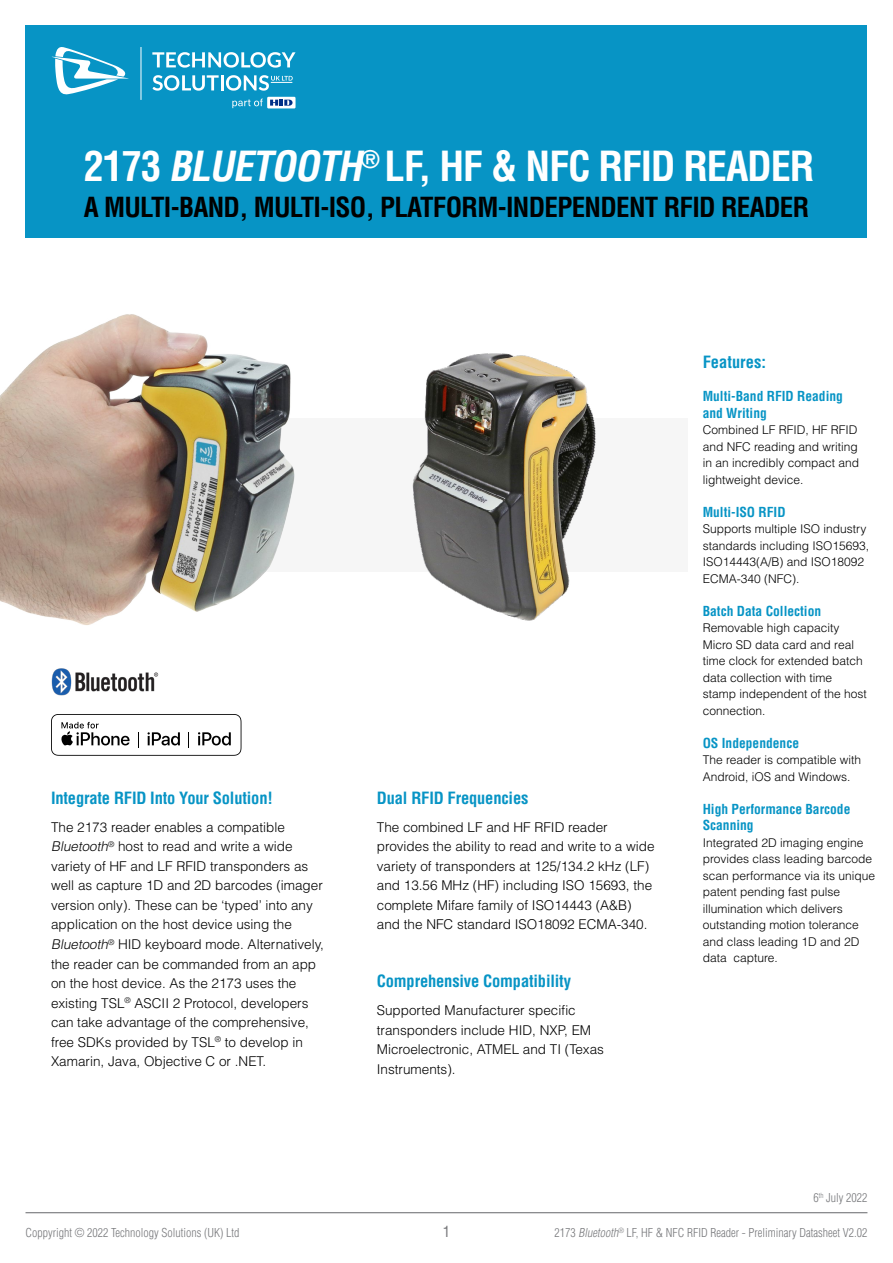
<style>
.page{position:relative;width:893px;height:1263px;background:#fff}
.page>*{position:absolute;margin:0;border:0;box-sizing:border-box;transform-origin:0 0}
.t1{font:700 condensed 40.5px "Helvetica LT Std";letter-spacing:-.03em;color:#fff}
.t2{font:700 condensed 27px "Helvetica LT Std";letter-spacing:-.025em;color:#000}
.t3{font:700 condensed 16.5px "Helvetica LT Std";letter-spacing:-.01em;color:#0794c5}
.t4{font:condensed 15px "Helvetica LT Std";color:#77787b}
.t5{font:300 13.5px/19.5px "Helvetica LT Std";color:#000}
.t6{font:700 condensed 13.5px/16.5px "Helvetica LT Std";color:#0794c5}
.t7{font:300 12px/16.5px "Helvetica LT Std";color:#000}
.t8{font:300 condensed 12px "Helvetica LT Std";color:#77787b}
.s1{font-style:italic}
</style>
<div class="page">
<hr style="left:26px;top:1212px;width:841px;height:1px;background:#77787b">
<div style="left:26px;top:26px;width:841px;height:212px;background:#0794c5"></div>
<svg style="left:267px;top:97px;width:29px;height:11px"></svg>
<svg style="left:270px;top:100px;width:23px;height:6px"></svg>
<svg style="left:232px;top:99px;width:31px;height:9px"></svg>
<svg style="left:52px;top:47px;width:77px;height:48px"></svg>
<svg style="left:152px;top:52px;width:144px;height:16px"></svg>
<hr style="left:141px;top:47px;width:1px;height:53px;background:#fff">
<svg style="left:153px;top:75px;width:140px;height:16px"></svg>
<div style="left:0;top:419px;width:688px;height:153px;background:#f6f6f6"></div>
<img style="left:412px;top:353px;width:184px;height:268px">
<img style="left:0;top:314px;width:295px;height:311px">
<img style="left:51px;top:668px;width:108px;height:28px">
<svg style="left:51px;top:714px;width:190px;height:42px"></svg>
<h1 class="t1" style="left:84px;top:141px;width:732px">2173 <span class="s1">BLUETOOTH</span><sup>®</sup> LF, HF &amp; NFC RFID READER</h1>
<h2 class="t2" style="left:84px;top:190px;width:727px">A MULTI-BAND, MULTI-ISO, PLATFORM-INDEPENDENT RFID READER</h2>
<p class="t3" style="left:51px;top:788px;width:223px">Integrate RFID Into Your Solution!</p>
<p class="t5" style="left:51px;top:817px;width:274px">The 2173 reader enables a compatible <span class="s1">Bluetooth</span><sup>®</sup> host to read and write a wide variety of HF and LF RFID transponders as well as capture 1D and 2D barcodes (imager version only). These can be ‘typed’ into any application on the host device using the <span class="s1">Bluetooth</span><sup>®</sup> HID keyboard mode. Alternatively, the reader can be commanded from an app on the host device. As the 2173 uses the existing TSL<sup>®</sup> ASCII 2 Protocol, developers can take advantage of the comprehensive, free SDKs provided by TSL<sup>®</sup> to develop in Xamarin, Java, Objective C or .NET.</p>
<p class="t3" style="left:377px;top:788px;width:153px">Dual RFID Frequencies</p>
<p class="t5" style="left:377px;top:817px;width:279px">The combined LF and HF RFID reader provides the ability to read and write to a wide variety of transponders at 125/134.2 kHz (LF) and 13.56 MHz (HF) including ISO 15693, the complete Mifare family of ISO14443 (A&amp;B) and the NFC standard ISO18092 ECMA-340.</p>
<p class="t3" style="left:377px;top:971px;width:196px">Comprehensive Compatibility</p>
<p class="t5" style="left:377px;top:1000px;width:229px">Supported Manufacturer specific transponders include HID, NXP, EM<br>Microelectronic, ATMEL and TI (Texas<br>Instruments).</p>
<p class="t3" style="left:703px;top:352px;width:65px">Features:</p>
<p class="t6" style="left:703px;top:388px;width:142px">Multi-Band RFID Reading and Writing</p>
<p class="t7" style="left:703px;top:422px;width:158px">Combined LF RFID, HF RFID and NFC reading and writing in an incredibly compact and lightweight device.</p>
<p class="t6" style="left:703px;top:504px;width:84px">Multi-ISO RFID</p>
<p class="t7" style="left:703px;top:521px;width:168px">Supports multiple ISO industry standards including ISO15693,<br>ISO14443(A/B) and ISO18092<br>ECMA-340 (NFC).</p>
<p class="t6" style="left:703px;top:603px;width:120px">Batch Data Collection</p>
<p class="t7" style="left:703px;top:620px;width:166px">Removable high capacity<br>Micro SD data card and real time clock for extended batch data collection with time stamp independent of the host connection.</p>
<p class="t6" style="left:703px;top:735px;width:98px">OS Independence</p>
<p class="t7" style="left:703px;top:752px;width:160px">The reader is compatible with<br>Android, iOS and Windows.</p>
<p class="t6" style="left:703px;top:801px;width:149px">High Performance Barcode<br>Scanning</p>
<p class="t7" style="left:703px;top:834px;width:174px">Integrated 2D imaging engine provides class leading barcode scan performance via its unique patent pending fast pulse illumination which delivers outstanding motion tolerance and class leading 1D and 2D data capture.</p>
<p class="t8" style="left:813px;top:1190px;width:55px">6<sup>th</sup> July 2022</p>
<p class="t8" style="left:26px;top:1225px;width:215px">Coppyright © 2022 Technology Solutions (UK) Ltd</p>
<p class="t4" style="left:443px;top:1222px;width:9px">1</p>
<p class="t8" style="left:554px;top:1225px;width:315px">2 1 7 3 <span class="s1">Bluetooth</span><sup>®</sup> LF, HF &amp; NFC RFID Reader - Preliminary Datasheet V2.02</p>
</div>
